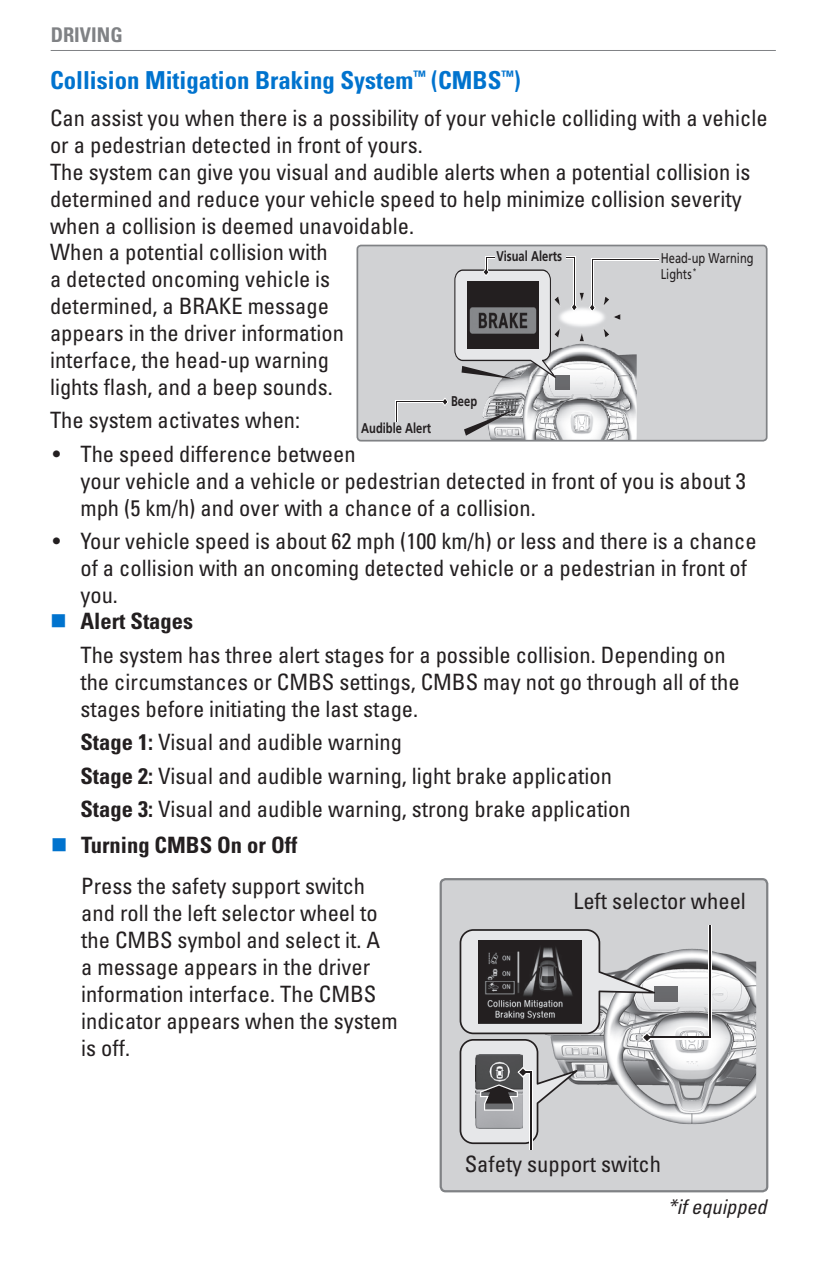
<style>
.page{position:relative;width:831px;height:1276px;background:#fff}
.page>*{position:absolute;margin:0;border:0;box-sizing:border-box;transform-origin:0 0}
.level_1_header{font:700 condensed 24.75px "Univers LT Std";color:#0073ce}
.level_1_paragraph{font:condensed 22.5px/27px "Univers LT Std";color:#231f20}
.level_2_paragraph{font:condensed 22.5px/27px "Univers LT Std";color:#231f20}
.level_2_paragraph_bo{font:condensed 22.5px "Univers LT Std";color:#231f20}
.level_2_header{font:700 condensed 22.5px "Univers LT Std";color:#231f20}
.disclaimer_right_ali{font:italic condensed 20.25px "Univers LT Std";color:#231f20}
.t1{font:700 condensed 20.25px "Univers LT Std";color:#808285}
.t2{font:700 14.17px "Frutiger LT Std";color:#231f20;scale:.79 1}
.t3{font:14.17px/16px "Frutiger LT Std";letter-spacing:.005em;color:#231f20;scale:.79 1}
.s1{color:#0073ce}
.s2{font-weight:700}
</style>
<div class="page">
<hr style="left:51px;top:50px;width:724px;height:1px;background:#808285">
<div style="left:357px;top:245px;width:409px;height:196px;background:#d1d2d4;border-radius:4px"></div>
<img style="left:484px;top:344px;width:152px;height:94px">
<img style="left:560px;top:307px;width:45px;height:20px">
<svg style="left:603px;top:297px;width:6px;height:8px"></svg>
<svg style="left:579px;top:333px;width:5px;height:9px"></svg>
<svg style="left:614px;top:314px;width:6px;height:6px"></svg>
<svg style="left:603px;top:329px;width:6px;height:8px"></svg>
<svg style="left:464px;top:409px;width:52px;height:27px"></svg>
<img style="left:555px;top:376px;width:14px;height:14px">
<hr style="left:591px;top:258px;width:2px;height:49px;background:#fff">
<hr style="left:592px;top:258px;width:66px;height:2px;background:#fff">
<hr style="left:591px;top:259px;width:1px;height:48px;background:#231f20">
<hr style="left:592px;top:259px;width:66px;height:1px;background:#231f20">
<hr style="left:573px;top:256px;width:2px;height:50px;background:#fff">
<svg style="left:570px;top:292px;width:25px;height:20px"></svg>
<hr style="left:573px;top:257px;width:1px;height:49px;background:#231f20">
<svg style="left:566px;top:256px;width:8px;height:3px"></svg>
<svg style="left:454px;top:256px;width:106px;height:123px"></svg>
<hr style="left:395px;top:400px;width:49px;height:3px;background:#fff">
<svg style="left:442px;top:398px;width:6px;height:8px"></svg>
<hr style="left:396px;top:401px;width:48px;height:1px;background:#231f20">
<svg style="left:395px;top:402px;width:2px;height:19px"></svg>
<div style="left:356px;top:245px;width:411px;height:196px;border:2px solid #808285;border-radius:4px"></div>
<div style="left:440px;top:879px;width:327px;height:312px;background:#d1d2d4;border-radius:5px"></div>
<img style="left:654px;top:949px;width:102px;height:175px">
<img style="left:654px;top:986px;width:23px;height:16px">
<hr style="left:648px;top:1036px;width:63px;height:3px;background:#fff">
<hr style="left:708px;top:924px;width:3px;height:113px;background:#fff">
<hr style="left:647px;top:1037px;width:63px;height:1px;background:#231f20">
<hr style="left:709px;top:924px;width:1px;height:113px;background:#231f20">
<hr style="left:529px;top:1072px;width:3px;height:78px;background:#fff">
<svg style="left:459px;top:929px;width:195px;height:215px"></svg>
<hr style="left:530px;top:1072px;width:1px;height:78px;background:#231f20">
<div style="left:439px;top:878px;width:329px;height:314px;border:2px solid #808285;border-radius:5px"></div>
<p class="t1" style="left:51px;top:22px;width:74px">DRIVING</p>
<h2 class="level_1_header" style="left:50px;top:65px;width:472px">Collision Mitigation Braking System<sup>™</sup> (CMBS<sup>™</sup>)</h2>
<p class="level_1_paragraph" style="left:50px;top:104px;width:718px">Can assist you when there is a possibility of your vehicle colliding with a vehicle or a pedestrian detected in front of yours.</p>
<p class="level_1_paragraph" style="left:50px;top:158px;width:701px">The system can give you visual and audible alerts when a potential collision is determined and reduce your vehicle speed to help minimize collision severity when a collision is deemed unavoidable.</p>
<p class="level_1_paragraph" style="left:50px;top:238px;width:295px">When a potential collision with a detected oncoming vehicle is determined, a BRAKE message appears in the driver information interface, the head-up warning lights flash, and a beep sounds.</p>
<p class="level_1_paragraph" style="left:50px;top:406px;width:251px">The system activates when:</p>
<p class="level_1_paragraph" style="left:80px;top:440px;width:666px;text-indent:-28px">• The speed difference between<br>your vehicle and a vehicle or pedestrian detected in front of you is about 3 mph (5 km/h) and over with a chance of a collision.</p>
<p class="level_1_paragraph" style="left:80px;top:527px;width:677px;text-indent:-28px">• Your vehicle speed is about 62 mph (100 km/h) or less and there is a chance of a collision with an oncoming detected vehicle or a pedestrian in front of you.</p>
<p class="t2" style="left:496px;top:248px;width:85px">Visual Alerts</p>
<p class="t3" style="left:660px;top:250px;width:119px">Head-up Warning<br>Lights <sup>*</sup></p>
<p class="t2" style="left:451px;top:393px;width:34px">Beep</p>
<p class="t2" style="left:361px;top:420px;width:90px">Audible Alert</p>
<h3 class="level_2_header" style="left:50px;top:607px;width:144px"><span class="s1">■</span> Alert Stages</h3>
<h1 class="level_2_paragraph" style="left:80px;top:641px;width:660px">The system has three alert stages for a possible collision. Depending on the circumstances or CMBS settings, CMBS may not go through all of the stages before initiating the last stage.</h1>
<p class="level_2_paragraph_bo" style="left:80px;top:728px;width:323px"><span class="s2">Stage 1:</span> Visual and audible warning</p>
<p class="level_2_paragraph_bo" style="left:80px;top:761px;width:533px"><span class="s2">Stage 2:</span> Visual and audible warning, light brake application</p>
<p class="level_2_paragraph_bo" style="left:80px;top:795px;width:551px"><span class="s2">Stage 3:</span> Visual and audible warning, strong brake application</p>
<h3 class="level_2_header" style="left:51px;top:831px;width:248px"><span class="s1">■</span> Turning CMBS On or Off</h3>
<p class="level_1_paragraph" style="left:81px;top:872px;width:318px">Press the safety support switch and roll the left selector wheel to the CMBS symbol and select it. A<br>a message appears in the driver information interface. The CMBS indicator appears when the system is off.</p>
<p class="level_1_paragraph" style="left:573px;top:887px;width:174px">Left selector wheel</p>
<p class="level_1_paragraph" style="left:464px;top:1150px;width:198px">Safety support switch</p>
<p class="disclaimer_right_ali" style="left:667px;top:1194px;width:100px">*if equipped</p>
</div>
